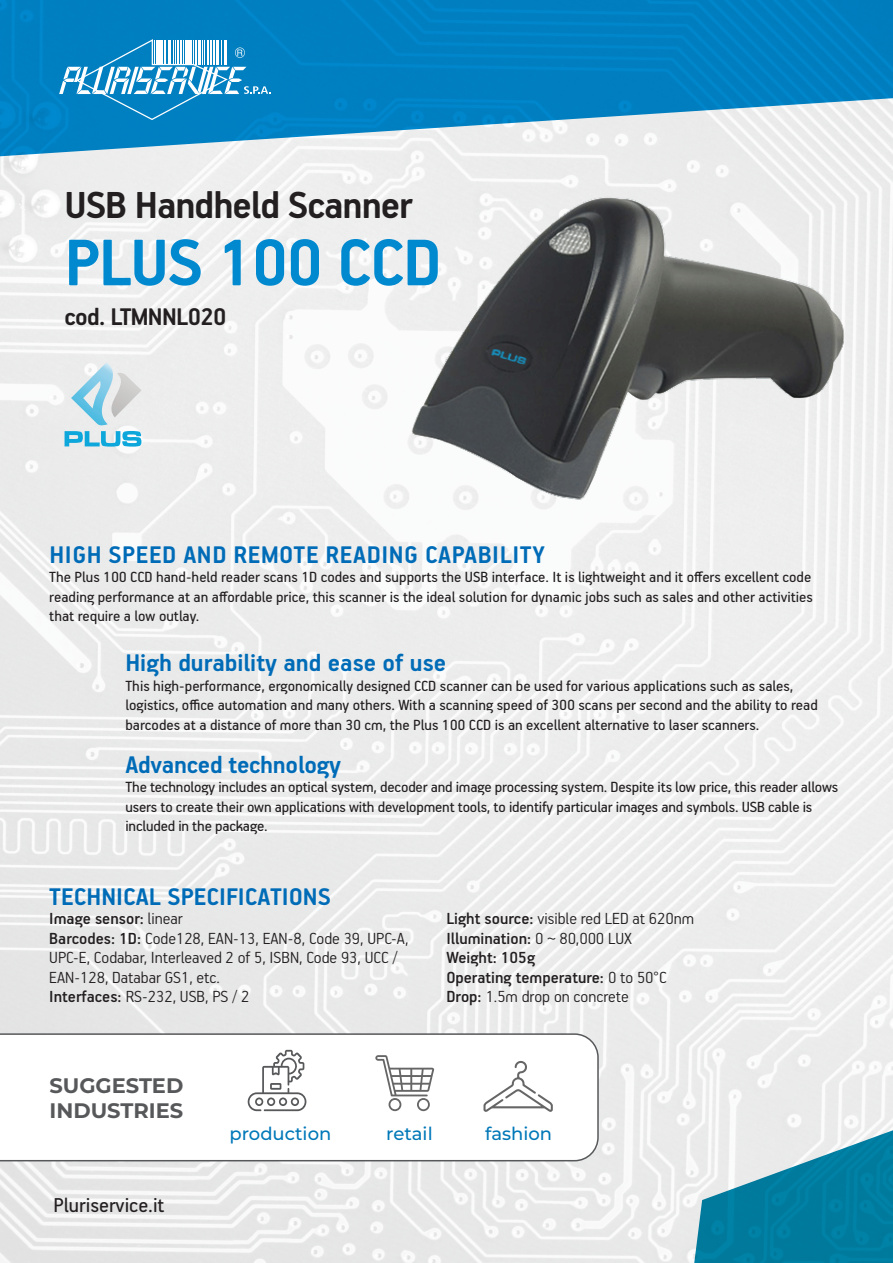
<style>
.page{position:relative;width:893px;height:1263px;background:#fff}
.page>*{position:absolute;margin:0;border:0;box-sizing:border-box;transform-origin:0 0}
.t1{font:700 73.8px "PF Handbook Pro";letter-spacing:-.025em;color:#0089cf}
.t2{font:700 42.15px "PF Handbook Pro";letter-spacing:-.025em;color:#231f20}
.t3{font:700 27px "PF Handbook Pro";color:#006cb7}
.t4{font:700 27px "PF Handbook Pro";letter-spacing:.02em;color:#006cb7}
.t5{font:700 27px "PF Handbook Pro";letter-spacing:-.025em;color:#231f20}
.t6{font:22.5px "PF Handbook Pro";color:#231f20}
.t7{font:700 21px "Montserrat";color:#57585a}
.t8{font:300 18px/19.5px "PF Handbook Pro";color:#231f20}
.t9{font:500 18px/19.5px "PF Handbook Pro";color:#231f20}
.t10{font:500 18px "Montserrat";color:#0078b8}
.t11{font:16.5px/19.5px "PF Handbook Pro";color:#231f20}
.s1{font-weight:500}
.s2{font-weight:300}
</style>
<div class="page">
<img style="left:0;top:0;width:893px;height:1263px">
<svg style="left:59px;top:38px;width:212px;height:83px;background:#3298cd"></svg>
<svg style="left:0;top:1033px;width:599px;height:128px"></svg>
<svg style="left:681px;top:1098px;width:212px;height:165px;background:#6eb0c3"></svg>
<svg style="left:65px;top:363px;width:76px;height:84px;background:#bcdbe6"></svg>
<img style="left:389px;top:115px;width:487px;height:485px">
<svg style="left:248px;top:1050px;width:58px;height:61px"></svg>
<svg style="left:375px;top:1055px;width:59px;height:56px"></svg>
<svg style="left:483px;top:1060px;width:70px;height:52px"></svg>
<p class="t2" style="left:65px;top:179px;width:350px">USB Handheld Scanner</p>
<p class="t1" style="left:65px;top:218px;width:379px">PLUS 100 CCD</p>
<p class="t5" style="left:65px;top:301px;width:164px">cod. LTMNNL020</p>
<p class="t4" style="left:50px;top:538px;width:497px">HIGH SPEED AND REMOTE READING CAPABILITY</p>
<p class="t11" style="left:49px;top:567px;width:765px;text-align:justify">The Plus 100 CCD hand-held reader scans 1D codes and supports the USB interface. It is lightweight and it offers excellent code reading performance at an affordable price, this scanner is the ideal solution for dynamic jobs such as sales and other activities that require a low outlay.</p>
<p class="t3" style="left:125px;top:646px;width:322px">High durability and ease of use</p>
<p class="t11" style="left:125px;top:675px;width:694px">This high-performance, ergonomically designed CCD scanner can be used for various applications such as sales, logistics, office automation and many others. With a scanning speed of 300 scans per second and the ability to read barcodes at a distance of more than 30 cm, the Plus 100 CCD is an excellent alternative to laser scanners.</p>
<p class="t3" style="left:125px;top:748px;width:217px">Advanced technology</p>
<p class="t11" style="left:125px;top:777px;width:714px">The technology includes an optical system, decoder and image processing system. Despite its low price, this reader allows users to create their own applications with development tools, to identify particular images and symbols. USB cable is included in the package.</p>
<p class="t3" style="left:49px;top:880px;width:283px">TECHNICAL SPECIFICATIONS</p>
<p class="t8" style="left:49px;top:908px;width:361px"><span class="s1">Image sensor:</span> linear<br><span class="s1">Barcodes: 1D:</span> Code128, EAN-13, EAN-8, Code 39, UPC-A, UPC-E, Codabar, Interleaved 2 of 5, ISBN, Code 93, UCC / EAN-128, Databar GS1, etc.<br><span class="s1">Interfaces:</span> RS-232, USB, PS / 2</p>
<p class="t9" style="left:446px;top:908px;width:249px">Light source: <span class="s2">visible red LED at 620nm<br></span>Illumination: <span class="s2">0 ~ 80,000 LUX<br></span>Weight: 105g<br>Operating temperature: <span class="s2">0 to 50°C</span></p>
<p class="t8" style="left:446px;top:986px;width:184px"><span class="s1">Drop:</span> 1.5m drop on concrete</p>
<p class="t7" style="left:49px;top:1070px;width:136px">SUGGESTED</p>
<p class="t7" style="left:50px;top:1096px;width:135px">INDUSTRIES</p>
<h3 class="t6" style="left:54px;top:1192px;width:112px">Pluriservice.it</h3>
<p class="t10" style="left:229px;top:1121px;width:103px">production</p>
<p class="t10" style="left:386px;top:1121px;width:48px">retail</p>
<p class="t10" style="left:485px;top:1121px;width:68px">fashion</p>
</div>
